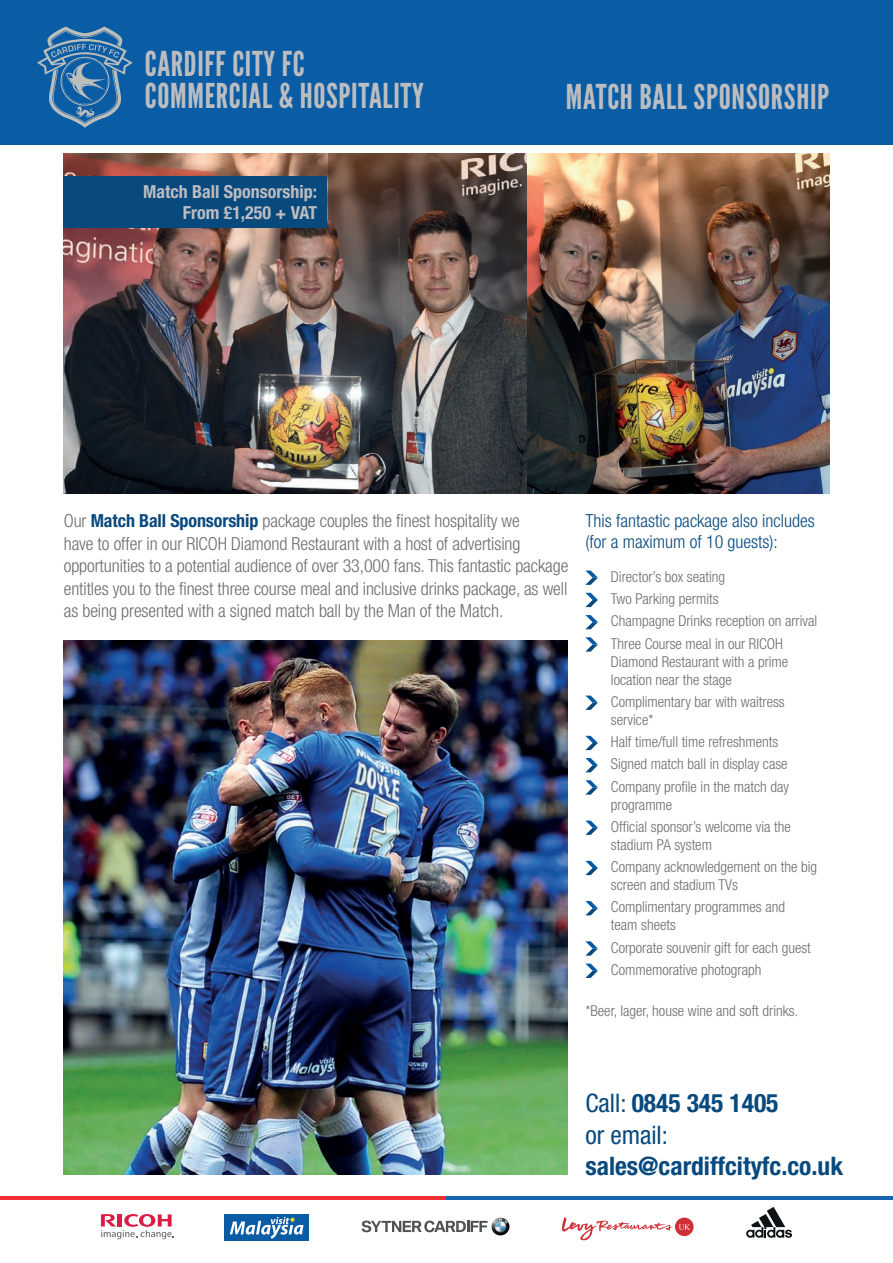
<style>
.page{position:relative;width:893px;height:1263px;background:#fff}
.page>*{position:absolute;margin:0;border:0;box-sizing:border-box;transform-origin:0 0}
.t1{font:34.2px/31.8px "League Gothic";letter-spacing:.02em;color:#bcbdc0}
.t2{font:700 condensed 25.5px "Helvetica Neue LT Std";color:#08497e}
.t3{font:condensed 25.5px/31.5px "Helvetica Neue LT Std";color:#08497e}
.t4{font:300 condensed 18px/22.5px "Helvetica Neue LT Std";letter-spacing:-.005em;color:#6c6d70}
.t5{font:300 condensed 18px/21px "Helvetica Neue LT Std";color:#08497e}
.t6{font:700 condensed 18px/21px "Helvetica Neue LT Std";color:#bcbdc0;text-align:right}
.t7{font:300 condensed 15px/22.2px "Helvetica Neue LT Std";color:#6c6d70}
.s1{font-weight:700;color:#08497e}
.s2{font-weight:700}
</style>
<div class="page">
<div style="left:0;top:0;width:893px;height:145px;background:#0a5ca4"></div>
<svg style="left:37px;top:27px;width:96px;height:101px"></svg>
<hr style="left:0;top:1196px;width:447px;height:3px;background:#ee2e33">
<hr style="left:446px;top:1196px;width:447px;height:3px;background:#1765b1">
<img style="left:64px;top:640px;width:503px;height:535px">
<img style="left:64px;top:153px;width:765px;height:340px">
<svg style="left:585px;top:570px;width:13px;height:15px"></svg>
<svg style="left:585px;top:593px;width:13px;height:14px"></svg>
<svg style="left:585px;top:615px;width:13px;height:14px"></svg>
<svg style="left:585px;top:637px;width:13px;height:15px"></svg>
<svg style="left:585px;top:695px;width:13px;height:15px"></svg>
<svg style="left:585px;top:736px;width:13px;height:14px"></svg>
<svg style="left:585px;top:758px;width:13px;height:14px"></svg>
<svg style="left:585px;top:780px;width:13px;height:15px"></svg>
<svg style="left:585px;top:820px;width:13px;height:15px"></svg>
<svg style="left:585px;top:861px;width:13px;height:14px"></svg>
<svg style="left:585px;top:901px;width:13px;height:14px"></svg>
<svg style="left:585px;top:941px;width:13px;height:15px"></svg>
<svg style="left:585px;top:963px;width:13px;height:15px"></svg>
<div style="left:64px;top:176px;width:263px;height:51px;background:#08497e"></div>
<div style="left:224px;top:1214px;width:85px;height:27px;background:#0a5ca4"></div>
<svg style="left:230px;top:1217px;width:74px;height:22px"></svg>
<svg style="left:746px;top:1207px;width:46px;height:31px"></svg>
<svg style="left:101px;top:1214px;width:73px;height:25px"></svg>
<svg style="left:362px;top:1220px;width:126px;height:12px"></svg>
<img style="left:491px;top:1217px;width:18px;height:18px">
<div style="left:675px;top:1217px;width:19px;height:19px;background:#cf3035;border-radius:50%"></div>
<svg style="left:679px;top:1224px;width:11px;height:6px"></svg>
<svg style="left:562px;top:1217px;width:111px;height:23px"></svg>
<h1 class="t1" style="left:145px;top:48px;width:280px">CARDIFF CITY FC<br>COMMERCIAL &amp; HOSPITALITY</h1>
<p class="t6" style="left:143px;top:181px;width:175px">Match Ball Sponsorship:<br>From £1,250 + VAT</p>
<h1 class="t1" style="left:566px;top:82px;width:265px">MATCH BALL SPONSORSHIP</h1>
<p class="t4" style="left:64px;top:510px;width:506px">Our <span class="s1">Match Ball Sponsorship</span> package couples the finest hospitality we<br>have to offer in our RICOH Diamond Restaurant with a host of advertising opportunities to a potential audience of over 33,000 fans. This fantastic package entitles you to the finest three course meal and inclusive drinks package, as well as being presented with a signed match ball by the Man of the Match.</p>
<p class="t5" style="left:585px;top:510px;width:231px">This fantastic package also includes (for a maximum of 10 guests):</p>
<p class="t7" style="left:611px;top:565px;width:208px">Director’s box seating<br>Two Parking permits<br>Champagne Drinks reception on arrival<br>Three Course meal in our RICOH</p>
<p class="t7" style="left:611px;top:652px;width:179px;line-height:18px">Diamond Restaurant with a prime location near the stage</p>
<p class="t7" style="left:611px;top:692px;width:175px;line-height:18px">Complimentary bar with waitress service*</p>
<p class="t7" style="left:611px;top:731px;width:180px">Half time/full time refreshments<br>Signed match ball in display case<br>Company profile in the match day</p>
<p class="t7" style="left:611px;top:793px;width:181px">programme<br>Official sponsor’s welcome via the</p>
<p class="t7" style="left:611px;top:833px;width:208px">stadium PA system<br>Company acknowledgement on the big</p>
<p class="t7" style="left:611px;top:874px;width:176px">screen and stadium TVs<br>Complimentary programmes and</p>
<p class="t7" style="left:611px;top:914px;width:201px">team sheets<br>Corporate souvenir gift for each guest<br>Commemorative photograph</p>
<p class="t7" style="left:585px;top:1000px;width:214px">*Beer, lager, house wine and soft drinks.</p>
<h2 class="t3" style="left:585px;top:1087px;width:195px">Call: <span class="s2">0845 345 1405 </span>or email:</h2>
<h2 class="t2" style="left:585px;top:1151px;width:259px">sales@cardiffcityfc.co.uk</h2>
</div>
